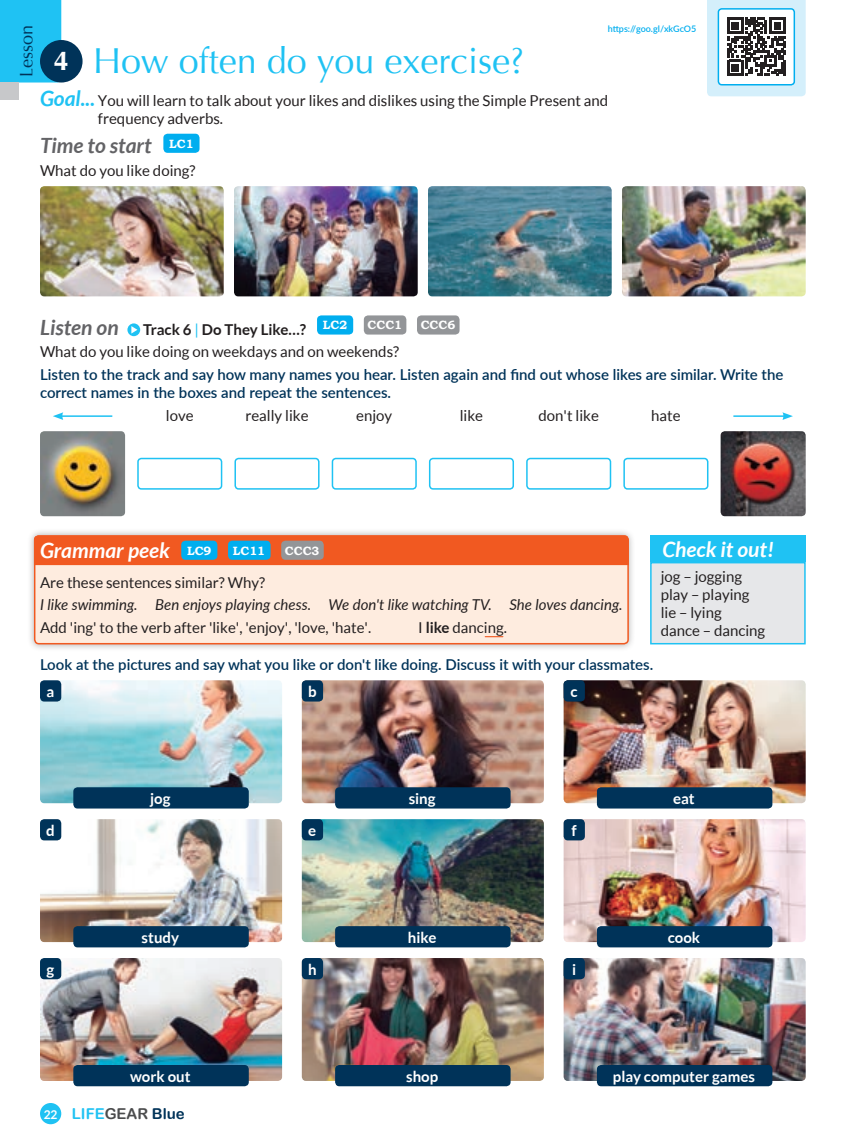
<style>
.page{position:relative;width:867px;height:1143px;background:#fff}
.page>*{position:absolute;margin:0;border:0;box-sizing:border-box;transform-origin:0 0}
.t1{font:36px "Optima";color:#1fc2f3}
.t2{font:700 27px "Optima";color:#fff}
.t3{font:italic 700 21px "Lato";color:#fff}
.t4{font:italic 700 21px "Lato";color:#636366}
.t5{font:18px "Optima";color:#003359}
.t6{font:15px/18px "Lato";color:#231f20}
.t7{font:600 15px/18px "Lato";color:#003359}
.t8{font:italic 15px "Lato";color:#231f20}
.t9{font:700 15px "Lato";color:#fff}
.t10{font:700 15px "Lato";color:#231f20}
.t11{font:15px "Arial Rounded MT Bold";color:#1fc2f3}
.t12{font:700 12px "Bookman Old Style";color:#fff}
.t13{font:600 9px "Lato";letter-spacing:-.005em;color:#00aeef}
.s1{font-weight:700;font-style:italic;font-size:21px;color:#1fc2f3}
.s2{font-weight:400;color:#1fc2f3}
.s3{font-weight:700}
.s4{font-family:"Lato";font-weight:700;font-size:12px;color:#fff}
.s5{color:#4b4c4d}
.s6{color:#003359}
</style>
<div class="page">
<div style="left:40px;top:40px;width:43px;height:43px;background:#003359;border-radius:50%"></div>
<div style="left:40px;top:1103px;width:21px;height:21px;background:#1fc2f3;border-radius:50%"></div>
<div style="left:27px;top:528px;width:609px;height:123px;background:#231f20;opacity:.35"></div>
<div style="left:35px;top:536px;width:593px;height:108px;background:#feecdf;border-radius:4px"></div>
<div style="left:34px;top:535px;width:595px;height:109px;border:2px solid #f15921;border-radius:4px"></div>
<div style="left:34px;top:535px;width:595px;height:30px;background:#f15921"></div>
<div style="left:0;top:83px;width:19px;height:17px;background:#c7c8ca"></div>
<svg style="left:707px;top:0;width:98px;height:96px"></svg>
<div style="left:717px;top:8px;width:78px;height:78px;border:2px solid #00aeef;border-radius:4px"></div>
<img style="left:40px;top:186px;width:184px;height:110px">
<img style="left:40px;top:431px;width:85px;height:85px">
<div style="left:234px;top:458px;width:85px;height:32px;border:2px solid #1fc2f3;border-radius:4px"></div>
<div style="left:429px;top:458px;width:85px;height:32px;border:2px solid #1fc2f3;border-radius:4px"></div>
<div style="left:137px;top:458px;width:85px;height:32px;border:2px solid #1fc2f3;border-radius:4px"></div>
<div style="left:332px;top:458px;width:85px;height:32px;border:2px solid #1fc2f3;border-radius:4px"></div>
<div style="left:526px;top:458px;width:85px;height:32px;border:2px solid #1fc2f3;border-radius:4px"></div>
<div style="left:623px;top:458px;width:85px;height:32px;border:2px solid #1fc2f3;border-radius:4px"></div>
<img style="left:720px;top:431px;width:85px;height:85px">
<img style="left:428px;top:186px;width:183px;height:110px">
<img style="left:234px;top:186px;width:184px;height:110px">
<img style="left:622px;top:186px;width:183px;height:110px">
<hr style="left:61px;top:415px;width:51px;height:2px;background:#1fc2f3">
<svg style="left:53px;top:412px;width:10px;height:8px"></svg>
<hr style="left:733px;top:415px;width:51px;height:2px;background:#1fc2f3">
<svg style="left:782px;top:412px;width:11px;height:8px"></svg>
<svg style="left:485px;top:636px;width:18px;height:1px"></svg>
<img style="left:40px;top:680px;width:242px;height:123px">
<img style="left:40px;top:819px;width:242px;height:123px">
<img style="left:40px;top:958px;width:242px;height:123px">
<img style="left:302px;top:680px;width:242px;height:123px">
<img style="left:302px;top:819px;width:242px;height:123px">
<img style="left:302px;top:958px;width:242px;height:123px">
<img style="left:563px;top:680px;width:242px;height:123px">
<img style="left:563px;top:819px;width:242px;height:123px">
<img style="left:563px;top:958px;width:242px;height:123px">
<div style="left:650px;top:562px;width:155px;height:82px;background:#e6e7e9;border:2px solid #1fc2f3"></div>
<div style="left:650px;top:535px;width:155px;height:27px;background:#1fc2f3"></div>
<div style="left:40px;top:680px;width:21px;height:22px;background:#003359;border-radius:4px"></div>
<div style="left:40px;top:819px;width:21px;height:21px;background:#003359;border-radius:4px"></div>
<div style="left:40px;top:958px;width:21px;height:21px;background:#003359;border-radius:4px"></div>
<div style="left:302px;top:680px;width:21px;height:22px;background:#003359;border-radius:4px"></div>
<div style="left:302px;top:819px;width:21px;height:21px;background:#003359;border-radius:4px"></div>
<div style="left:302px;top:958px;width:21px;height:21px;background:#003359;border-radius:4px"></div>
<div style="left:563px;top:680px;width:22px;height:22px;background:#003359;border-radius:4px"></div>
<div style="left:563px;top:819px;width:22px;height:21px;background:#003359;border-radius:4px"></div>
<div style="left:563px;top:958px;width:22px;height:21px;background:#003359;border-radius:4px"></div>
<svg style="left:127px;top:323px;width:13px;height:13px"></svg>
<svg style="left:131px;top:326px;width:6px;height:8px"></svg>
<div style="left:181px;top:541px;width:36px;height:19px;background:#00aeef;border-radius:4px"></div>
<div style="left:163px;top:134px;width:36px;height:19px;background:#00aeef;border-radius:4px"></div>
<div style="left:317px;top:315px;width:36px;height:20px;background:#00aeef;border-radius:4px"></div>
<div style="left:281px;top:541px;width:43px;height:19px;background:#939598;border-radius:4px"></div>
<div style="left:364px;top:315px;width:42px;height:20px;background:#939598;border-radius:4px"></div>
<div style="left:417px;top:315px;width:42px;height:20px;background:#939598;border-radius:4px"></div>
<div style="left:228px;top:541px;width:42px;height:19px;background:#00aeef;border-radius:4px"></div>
<div style="left:73px;top:787px;width:176px;height:22px;background:#003359;border-radius:4px"></div>
<div style="left:73px;top:926px;width:176px;height:21px;background:#003359;border-radius:4px"></div>
<div style="left:73px;top:1065px;width:176px;height:21px;background:#003359;border-radius:4px"></div>
<div style="left:335px;top:787px;width:175px;height:22px;background:#003359;border-radius:4px"></div>
<div style="left:335px;top:926px;width:175px;height:21px;background:#003359;border-radius:4px"></div>
<div style="left:335px;top:1065px;width:175px;height:21px;background:#003359;border-radius:4px"></div>
<div style="left:597px;top:787px;width:175px;height:22px;background:#003359;border-radius:4px"></div>
<div style="left:597px;top:926px;width:175px;height:21px;background:#003359;border-radius:4px"></div>
<div style="left:597px;top:1065px;width:175px;height:21px;background:#003359;border-radius:4px"></div>
<svg style="left:0;top:0;width:61px;height:83px;background:#1caedd"></svg>
<p class="t5" style="left:16px;top:77px;width:54px;rotate:-90deg">Lesson</p>
<h2 class="t2" style="left:54px;top:46px;width:17px">4</h2>
<h1 class="t1" style="left:93px;top:40px;width:432px">How often do you exercise?</h1>
<p class="t13" style="left:607px;top:22px;width:90px">https://goo.gl/xkGcO5</p>
<p class="t6" style="left:98px;top:92px;width:512px;text-indent:-58px"><span class="s1">Goal...</span> You will learn to talk about your likes and dislikes using the Simple Present and frequency adverbs.</p>
<h3 class="t4" style="left:40px;top:133px;width:113px">Time to start</h3>
<p class="t6" style="left:40px;top:161px;width:157px">What do you like doing?</p>
<p class="t12" style="left:169px;top:136px;width:26px">LC1</p>
<h3 class="t4" style="left:40px;top:315px;width:80px">Listen on</h3>
<p class="t10" style="left:143px;top:321px;width:164px">Track 6 <span class="s2">|</span> Do They Like…?</p>
<p class="t12" style="left:323px;top:318px;width:26px">LC2</p>
<p class="t12" style="left:367px;top:318px;width:36px">CCC1</p>
<p class="t12" style="left:421px;top:318px;width:36px">CCC6</p>
<p class="t6" style="left:40px;top:343px;width:361px">What do you like doing on weekdays and on weekends?</p>
<p class="t7" style="left:40px;top:365px;width:745px">Listen to the track and say how many names you hear. Listen again and find out whose likes are similar. Write the correct names in the boxes and repeat the sentences.</p>
<p class="t6" style="left:166px;top:406px;width:29px">love</p>
<p class="t6" style="left:245px;top:406px;width:65px">really like</p>
<p class="t6" style="left:356px;top:406px;width:38px">enjoy</p>
<p class="t6" style="left:460px;top:406px;width:25px">like</p>
<p class="t6" style="left:538px;top:406px;width:62px">don't like</p>
<p class="t6" style="left:651px;top:406px;width:31px">hate</p>
<h3 class="t3" style="left:662px;top:537px;width:113px">Check it out!</h3>
<p class="t6" style="left:660px;top:568px;width:106px">jog – jogging play – playing lie – lying<br>dance – dancing</p>
<h3 class="t3" style="left:40px;top:539px;width:131px">Grammar peek</h3>
<p class="t12" style="left:187px;top:543px;width:26px">LC9</p>
<p class="t12" style="left:233px;top:543px;width:34px">LC11</p>
<p class="t12" style="left:285px;top:543px;width:36px">CCC3</p>
<p class="t6" style="left:40px;top:573px;width:226px">Are these sentences similar? Why?</p>
<p class="t8" style="left:40px;top:594px;width:584px">I like swimming. Ben enjoys playing chess. We don't like watching TV. She loves dancing.</p>
<p class="t6" style="left:40px;top:619px;width:333px">Add 'ing' to the verb after 'like', 'enjoy', 'love, 'hate'.</p>
<p class="t6" style="left:418px;top:619px;width:90px">I <span class="s3">like</span> dancing.</p>
<p class="t7" style="left:40px;top:655px;width:615px">Look at the pictures and say what you like or don't like doing. Discuss it with your classmates.</p>
<p class="t9" style="left:47px;top:683px;width:9px">a</p>
<p class="t9" style="left:308px;top:683px;width:10px">b</p>
<p class="t9" style="left:570px;top:683px;width:9px">c</p>
<p class="t9" style="left:150px;top:790px;width:22px">jog</p>
<p class="t9" style="left:409px;top:790px;width:28px">sing</p>
<p class="t9" style="left:673px;top:790px;width:23px">eat</p>
<p class="t9" style="left:46px;top:822px;width:10px">d</p>
<p class="t9" style="left:308px;top:822px;width:10px">e</p>
<p class="t9" style="left:571px;top:822px;width:7px">f</p>
<p class="t9" style="left:142px;top:929px;width:39px">study</p>
<p class="t9" style="left:408px;top:929px;width:30px">hike</p>
<p class="t9" style="left:667px;top:929px;width:34px">cook</p>
<p class="t9" style="left:47px;top:961px;width:9px">g</p>
<p class="t9" style="left:308px;top:961px;width:10px">h</p>
<p class="t9" style="left:572px;top:961px;width:6px">i</p>
<p class="t9" style="left:130px;top:1068px;width:62px">work out</p>
<p class="t9" style="left:406px;top:1068px;width:34px">shop</p>
<p class="t9" style="left:613px;top:1068px;width:143px">play computer games</p>
<p class="t11" style="left:44px;top:1104px;width:143px"><span class="s4">22</span> LIFE<span class="s5">GEAR</span> <span class="s6">Blue</span></p>
</div>
